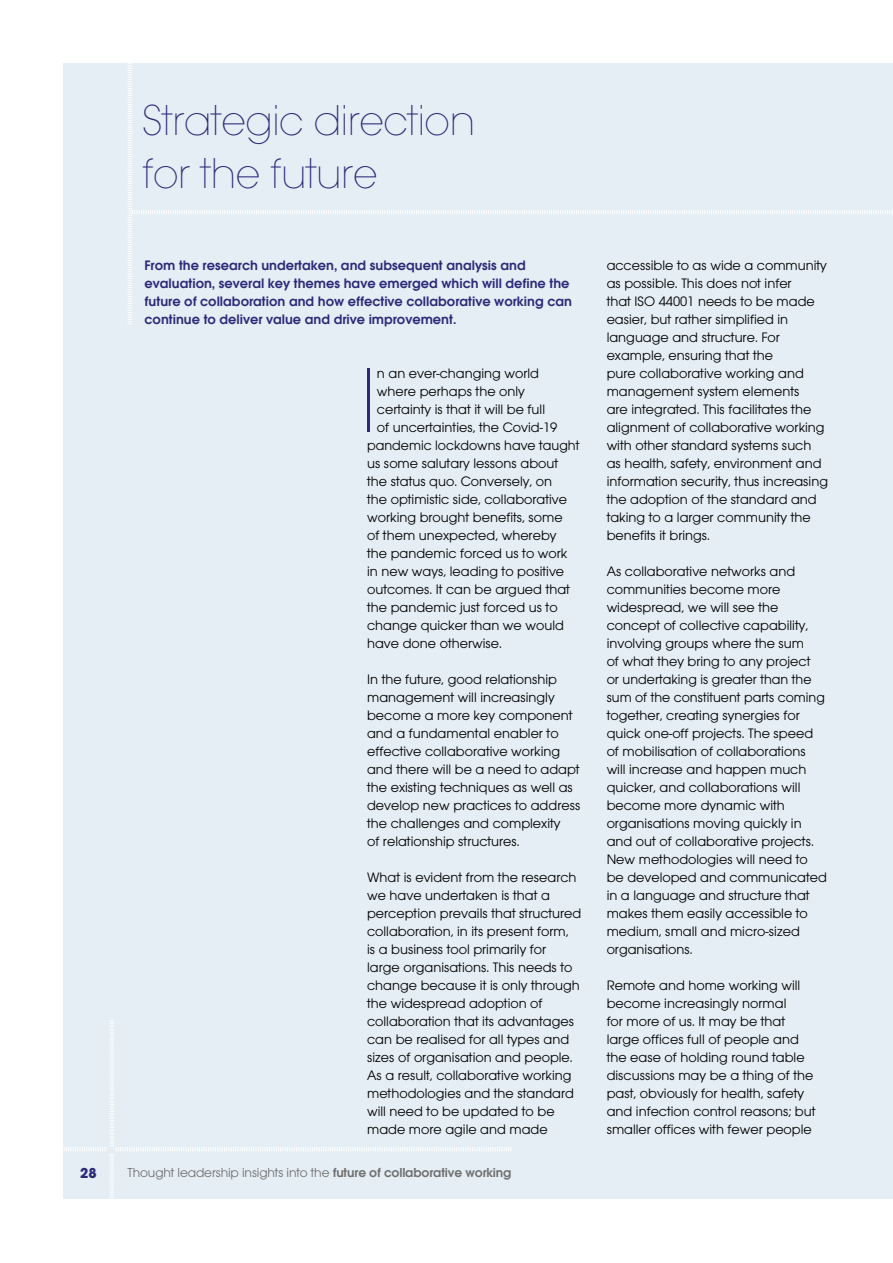
<style>
.page{position:relative;width:893px;height:1263px;background:#fff}
.page>*{position:absolute;margin:0;border:0;box-sizing:border-box;transform-origin:0 0}
.t1{font:200 95.25px "Avant Garde 2";color:#2d2979}
.t2{font:200 45px/52.5px "Avant Garde 2";letter-spacing:-.01em;color:#2d2979}
.t3{font:700 15px "Avant Garde 2";color:#2d2979}
.t4{font:14.25px/18px "Avant Garde 2";color:#000}
.t5{font:600 14.25px/18px "Avant Garde 2";color:#2d2979}
.t6{font:13.5px "Avant Garde 2";letter-spacing:-.01em;color:#706f6f}
.s1{font-weight:600}
</style>
<div class="page">
<div style="left:64px;top:64px;width:829px;height:1135px;background:#e4eef4"></div>
<svg style="left:64px;top:1020px;width:447px;height:178px"></svg>
<div style="left:108px;top:1146px;width:7px;height:7px;background:#e4eef4"></div>
<svg style="left:128px;top:63px;width:765px;height:261px"></svg>
<h2 class="t2" style="left:143px;top:93px;width:334px">Strategic direction for the future</h2>
<p class="t5" style="left:145px;top:256px;width:429px">From the research undertaken, and subsequent analysis and evaluation, several key themes have emerged which will define the future of collaboration and how effective collaborative working can continue to deliver value and drive improvement.</p>
<h1 class="t1" style="left:360px;top:345px;width:19px">I</h1>
<p class="t4" style="left:377px;top:364px;width:164px">n an ever-changing world</p>
<p class="t4" style="left:377px;top:382px;width:150px">where perhaps the only</p>
<p class="t4" style="left:377px;top:400px;width:170px">certainty is that it will be full</p>
<p class="t4" style="left:377px;top:418px;width:182px">of uncertainties, the Covid-19</p>
<p class="t4" style="left:367px;top:436px;width:214px">pandemic lockdowns have taught</p>
<p class="t4" style="left:367px;top:454px;width:193px">us some salutary lessons about</p>
<p class="t4" style="left:367px;top:472px;width:187px">the status quo. Conversely, on</p>
<p class="t4" style="left:367px;top:490px;width:202px">the optimistic side, collaborative</p>
<p class="t4" style="left:367px;top:508px;width:197px">working brought benefits, some</p>
<p class="t4" style="left:367px;top:526px;width:191px">of them unexpected, whereby</p>
<p class="t4" style="left:367px;top:544px;width:202px">the pandemic forced us to work</p>
<p class="t4" style="left:367px;top:562px;width:199px">in new ways, leading to positive</p>
<p class="t4" style="left:367px;top:580px;width:204px">outcomes. It can be argued that</p>
<p class="t4" style="left:367px;top:598px;width:192px">the pandemic just forced us to</p>
<p class="t4" style="left:367px;top:616px;width:198px">change quicker than we would</p>
<p class="t4" style="left:367px;top:634px;width:136px">have done otherwise.</p>
<p class="t4" style="left:367px;top:670px;width:215px">In the future, good relationship management will increasingly become a more key component and a fundamental enabler to effective collaborative working and there will be a need to adapt the existing techniques as well as develop new practices to address the challenges and complexity<br>of relationship structures.</p>
<p class="t4" style="left:367px;top:868px;width:216px">What is evident from the research we have undertaken is that a perception prevails that structured collaboration, in its present form,<br>is a business tool primarily for large organisations. This needs to change because it is only through the widespread adoption of collaboration that its advantages can be realised for all types and sizes of organisation and people.<br>As a result, collaborative working methodologies and the standard will need to be updated to be made more agile and made</p>
<p class="t3" style="left:80px;top:1164px;width:18px">28</p>
<p class="t6" style="left:128px;top:1165px;width:385px">Thought leadership insights into the <span class="s1">future of collaborative working</span></p>
<p class="t4" style="left:607px;top:256px;width:223px">accessible to as wide a community as possible. This does not infer<br>that ISO 44001 needs to be made easier, but rather simplified in language and structure. For example, ensuring that the<br>pure collaborative working and management system elements<br>are integrated. This facilitates the alignment of collaborative working with other standard systems such as health, safety, environment and information security, thus increasing the adoption of the standard and taking to a larger community the benefits it brings.</p>
<p class="t4" style="left:607px;top:562px;width:222px">As collaborative networks and communities become more widespread, we will see the concept of collective capability, involving groups where the sum<br>of what they bring to any project<br>or undertaking is greater than the sum of the constituent parts coming together, creating synergies for quick one-off projects. The speed of mobilisation of collaborations will increase and happen much quicker, and collaborations will become more dynamic with organisations moving quickly in and out of collaborative projects.<br>New methodologies will need to be developed and communicated in a language and structure that makes them easily accessible to medium, small and micro-sized organisations.</p>
<p class="t4" style="left:607px;top:976px;width:210px">Remote and home working will become increasingly normal<br>for more of us. It may be that large offices full of people and the ease of holding round table discussions may be a thing of the past, obviously for health, safety and infection control reasons; but smaller offices with fewer people</p>
</div>
